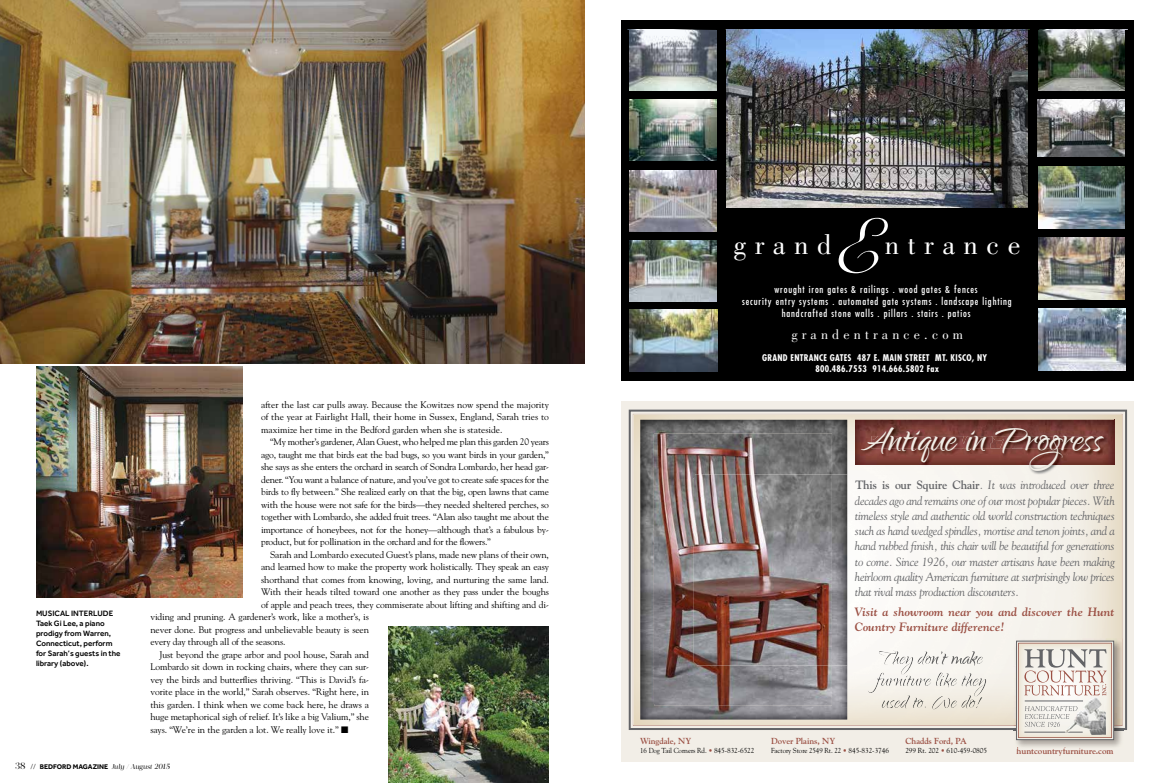
<style>
.page{position:relative;width:1170px;height:783px;background:#fff}
.page>*{position:absolute;margin:0;border:0;box-sizing:border-box;transform-origin:0 0}
.t1{font:77px "Snell Roundhand Script";color:#fff}
.t2{font:45px "Qwigley";color:#f2eee7;scale:1.05 1}
.t3{font:28.9px "Bodoni";letter-spacing:.3em;color:#fff}
.t4{font:28.6px "Bodoni";letter-spacing:.3em;color:#fff}
.t5{font:14.1px "Bodoni";letter-spacing:.3em;color:#fff}
.t6{font:14px "Bodoni";letter-spacing:.3em;color:#fff}
.t7{font:italic 12px/15.3px "Goudy";letter-spacing:-.02em;color:#636467;text-align:justify}
.t8{font:italic 700 12px/15.3px "Goudy";color:#9b5044}
.t9{font:condensed 10.1px/12.1px "Futura";letter-spacing:.09em;color:#fff;text-align:center}
.t10{font:condensed 10px/12px "Futura";letter-spacing:.09em;color:#fff;text-align:center}
.t11{font:9.5px/12.5px "Goudy";letter-spacing:-.01em;color:#000;text-align:justify}
.t12{font:700 condensed 9.1px/10.9px "Futura";letter-spacing:.03em;color:#fff;text-align:center}
.t13{font:700 condensed 9px/10.8px "Futura";letter-spacing:.03em;color:#fff;text-align:center}
.t14{font:700 9px "Goudy";letter-spacing:-.015em;color:#9b5044}
.t15{font:700 8.7px "Goudy";letter-spacing:-.01em;color:#9b5044}
.t16{font:500 8px/10px "Effra";color:#000}
.t17{font:7.3px "Goudy";letter-spacing:-.01em;color:#000;scale:.95 1}
.t18{font:7.3px "Goudy";letter-spacing:-.01em;color:#000}
.t19{font:700 7px "Effra";color:#000}
.s1{font-family:"Acta Display";font-weight:400;font-size:10px}
.s2{font-weight:300;font-size:7.5px}
.s3{font-family:"Acta Display";font-weight:400;font-style:italic}
.s4{font-family:"Acta Display";font-weight:400;font-style:italic;font-size:8px}
.s5{font-weight:700;font-style:normal}
.s6{color:#9b5044}
</style>
<div class="page">
<img style="left:0;top:0;width:585px;height:364px">
<img style="left:389px;top:626px;width:160px;height:157px">
<img style="left:36px;top:367px;width:206px;height:231px">
<div style="left:621px;top:21px;width:513px;height:360px;background:#000"></div>
<img style="left:630px;top:30px;width:87px;height:61px">
<img style="left:630px;top:100px;width:87px;height:61px">
<img style="left:630px;top:171px;width:87px;height:61px">
<img style="left:630px;top:240px;width:87px;height:62px">
<img style="left:1038px;top:100px;width:87px;height:57px">
<img style="left:1038px;top:30px;width:87px;height:61px">
<img style="left:1038px;top:166px;width:87px;height:62px">
<img style="left:1038px;top:237px;width:87px;height:63px">
<img style="left:630px;top:310px;width:87px;height:61px">
<img style="left:1038px;top:309px;width:87px;height:62px">
<img style="left:727px;top:29px;width:301px;height:179px">
<div style="left:621px;top:402px;width:513px;height:360px;background:#f2eee7"></div>
<img style="left:633px;top:414px;width:489px;height:312px">
<div style="left:629px;top:410px;width:498px;height:320px;border:2px solid #636467"></div>
<img style="left:855px;top:420px;width:261px;height:45px">
<img style="left:1014px;top:638px;width:109px;height:111px">
<img style="left:1014px;top:638px;width:108px;height:88px">
<div style="left:1016px;top:641px;width:98px;height:99px;border:1px solid #636467"></div>
<img style="left:1019px;top:643px;width:93px;height:95px">
<svg style="left:1024px;top:649px;width:83px;height:47px"></svg>
<hr style="left:1024px;top:732px;width:59px;height:1px;background:#636467">
<hr style="left:1025px;top:701px;width:58px;height:1px;background:#636467">
<img style="left:1066px;top:697px;width:38px;height:33px">
<img style="left:1089px;top:711px;width:17px;height:24px">
<svg style="left:1025px;top:706px;width:52px;height:27px"></svg>
<svg style="left:1031px;top:475px;width:18px;height:1px"></svg>
<img style="left:1027px;top:465px;width:35px;height:10px">
<svg style="left:919px;top:465px;width:12px;height:2px"></svg>
<img style="left:871px;top:436px;width:121px;height:13px">
<img style="left:963px;top:448px;width:28px;height:8px">
<img style="left:860px;top:439px;width:103px;height:26px">
<img style="left:967px;top:429px;width:24px;height:7px">
<img style="left:992px;top:426px;width:116px;height:39px">
<img style="left:878px;top:426px;width:85px;height:10px">
<img style="left:640px;top:420px;width:207px;height:300px">
<img style="left:879px;top:651px;width:13px;height:4px">
<img style="left:868px;top:673px;width:16px;height:20px">
<img style="left:944px;top:686px;width:8px;height:2px">
<svg style="left:881px;top:652px;width:102px;height:34px"></svg>
<img style="left:974px;top:678px;width:12px;height:18px">
<svg style="left:882px;top:700px;width:18px;height:8px"></svg>
<img style="left:900px;top:695px;width:10px;height:14px">
<svg style="left:913px;top:698px;width:13px;height:10px"></svg>
<img style="left:932px;top:696px;width:18px;height:13px">
<svg style="left:951px;top:700px;width:6px;height:8px"></svg>
<img style="left:961px;top:695px;width:10px;height:14px">
<svg style="left:969px;top:697px;width:14px;height:11px"></svg>
<p class="t16" style="left:36px;top:608px;width:86px">MUSICAL INTERLUDE<br>Taek Gi Lee, a piano prodigy from Warren,<br>Connecticut, perform for Sarah’s guests in the library (above).</p>
<p class="t11" style="left:261px;top:398px;width:289px">after the last car pulls away. Because the Kowitzes now spend the majority of the year at Fairlight Hall, their home in Sussex, England, Sarah tries to maximize her time in the Bedford garden when she is stateside.</p>
<p class="t11" style="left:261px;top:435px;width:289px;text-indent:9px">“My mother’s gardener, Alan Guest, who helped me plan this garden 20 years ago, taught me that birds eat the bad bugs, so you want birds in your garden,” she says as she enters the orchard in search of Sondra Lombardo, her head gar&shy;dener. “You want a balance of nature, and you’ve got to create safe spaces for the birds to fly between.” She realized early on that the big, open lawns that came with the house were not safe for the birds—they needed sheltered perches, so together with Lombardo, she added fruit trees. “Alan also taught me about the importance of honeybees, not for the honey—although that’s a fabulous by&shy;product, but for pollination in the orchard and for the flowers.”</p>
<p class="t11" style="left:270px;top:548px;width:280px">Sarah and Lombardo executed Guest’s plans, made new plans of their own,</p>
<p class="t11" style="left:261px;top:560px;width:289px">and learned how to make the property work holistically. They speak an easy</p>
<p class="t11" style="left:261px;top:573px;width:289px">shorthand that comes from knowing, loving, and nurturing the same land.</p>
<p class="t11" style="left:261px;top:585px;width:289px">With their heads tilted toward one another as they pass under the boughs</p>
<p class="t11" style="left:261px;top:598px;width:289px">of apple and peach trees, they commiserate about lifting and shifting and di-</p>
<p class="t11" style="left:150px;top:610px;width:220px">viding and pruning. A gardener’s work, like a mother’s, is</p>
<p class="t11" style="left:150px;top:623px;width:220px">never done. But progress and unbelievable beauty is seen</p>
<p class="t11" style="left:150px;top:635px;width:137px">every day through all of the seasons.</p>
<p class="t11" style="left:159px;top:648px;width:211px">Just beyond the grape arbor and pool house, Sarah and</p>
<p class="t11" style="left:150px;top:660px;width:220px">Lombardo sit down in rocking chairs, where they can sur-</p>
<p class="t11" style="left:150px;top:673px;width:220px">vey the birds and butterflies thriving. “This is David’s fa-</p>
<p class="t11" style="left:150px;top:685px;width:220px">vorite place in the world,” Sarah observes. “Right here, in</p>
<p class="t11" style="left:150px;top:698px;width:220px">this garden. I think when we come back here, he draws a</p>
<p class="t11" style="left:150px;top:710px;width:220px">huge metaphorical sigh of relief. It’s like a big Valium,” she</p>
<p class="t11" style="left:150px;top:723px;width:199px">says. “We’re in the garden a lot. We really love it.” ■</p>
<p class="t19" style="left:15px;top:763px;width:157px"><span class="s1">38</span> <span class="s2">//</span> BEDFORD MAGAZINE <span class="s3">July / August</span> <span class="s4">2015</span></p>
<h1 class="t1" style="left:831px;top:206px;width:53px">E</h1>
<h3 class="t4" style="left:755px;top:229px;width:78px">r nd</h3>
<h3 class="t4" style="left:885px;top:229px;width:72px">ntra</h3>
<p class="t10" style="left:742px;top:284px;width:271px">wrought iron gates &amp; railings . wood gates &amp; fences<br>security entry systems . automated gate systems . landscape lighting handcrafted stone walls . pillars . stairs . patios</p>
<h3 class="t6" style="left:791px;top:326px;width:173px">grandentrance.com</h3>
<p class="t13" style="left:762px;top:352px;width:227px">GRAND ENTRANCE GATES 487 E. MAIN STREET MT. KISCO, NY<br>800.486.7553 914.666.5802 Fax</p>
<h3 class="t3" style="left:732px;top:231px;width:100px">grand</h3>
<h3 class="t3" style="left:885px;top:231px;width:138px">ntrance</h3>
<p class="t9" style="left:741px;top:286px;width:274px">wrought iron gates &amp; railings . wood gates &amp; fences<br>security entry systems . automated gate systems . landscape lighting handcrafted stone walls . pillars . stairs . patios</p>
<h3 class="t5" style="left:791px;top:330px;width:175px">grandentrance.com</h3>
<p class="t12" style="left:761px;top:355px;width:229px">GRAND ENTRANCE GATES 487 E. MAIN STREET MT. KISCO, NY<br>800.486.7553 914.666.5802 Fax</p>
<h2 class="t2" style="left:860px;top:407px;width:233px">Antique in Progress</h2>
<p class="t7" style="left:855px;top:479px;width:261px"><span class="s5">This is our Squire Chair</span>. It was introduced over three decades ago and remains one ofour most popular pieces. With timeless style and authentic old world construction techniques such as hand wedged spindles, mortise and tenon joints, and a hand rubbed fnish, this chair will be beautiful for generations to come. Since 1926, our master artisans have been making heirloom quality American furniture at surprisingly low prices that rival mass production discounters.</p>
<p class="t8" style="left:855px;top:605px;width:261px">Visit a showroom near you and discover the Hunt<br>Country Furniture difference!</p>
<p class="t15" style="left:640px;top:738px;width:52px">Wingdale, NY</p>
<p class="t17" style="left:640px;top:748px;width:122px">16 Dog Tail Corners Rd. <span class="s6">•</span> 845-832-6522</p>
<p class="t15" style="left:771px;top:738px;width:66px">Dover Plains, NY</p>
<p class="t17" style="left:771px;top:748px;width:126px">Factory Store 2549 Rt. 22 <span class="s6">•</span> 845-832-3746</p>
<p class="t15" style="left:905px;top:738px;width:63px">Chadds Ford, PA</p>
<p class="t18" style="left:905px;top:748px;width:83px">299 Rt. 202 <span class="s6">•</span> 610-459-0805</p>
<p class="t14" style="left:1017px;top:747px;width:98px">huntcountryfurniture.com</p>
</div>
